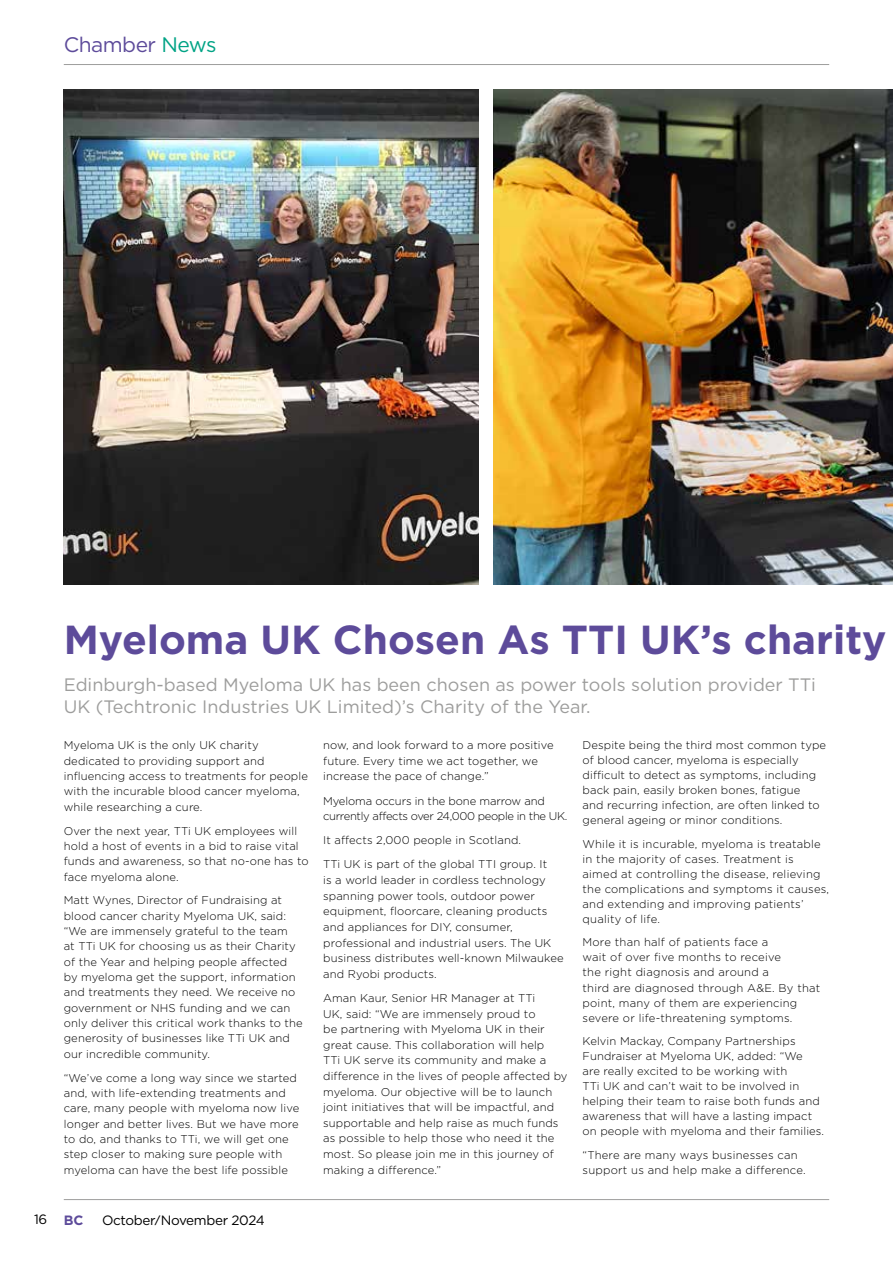
<style>
.page{position:relative;width:893px;height:1263px;background:#fff}
.page>*{position:absolute;margin:0;border:0;box-sizing:border-box;transform-origin:0 0}
.t1{font:700 40.5px "Gotham";color:#5d4b9a}
.t2{font:21px "Gotham";letter-spacing:-.025em;color:#5d4b9a}
.t3{font:18px/21px "Gotham";color:#9d9d9c}
.t4{font:13.5px "Gotham";letter-spacing:-.025em;color:#000}
.t5{font:300 11.25px/15.3px "Gotham";letter-spacing:.01em;color:#000}
.t6{font:300 11.25px/15.6px "Gotham";letter-spacing:-.03em;color:#000}
.s1{color:#00a385}
.s2{font-weight:700;color:#5d4b9a}
</style>
<div class="page">
<hr style="left:64px;top:1199px;width:765px;height:1px;background:#9d9d9c">
<hr style="left:64px;top:64px;width:765px;height:1px;background:#9d9d9c">
<img style="left:493px;top:89px;width:400px;height:496px">
<img style="left:64px;top:89px;width:414px;height:496px">
<h2 class="t2" style="left:64px;top:33px;width:154px">Chamber <span class="s1">News</span></h2>
<h1 class="t1" style="left:64px;top:616px;width:824px">Myeloma UK Chosen As TTI UK’s charity</h1>
<h3 class="t3" style="left:64px;top:674px;width:753px">Edinburgh-based Myeloma UK has been chosen as power tools solution provider TTi<br>UK (Techtronic Industries UK Limited)’s Charity of the Year.</h3>
<p class="t5" style="left:64px;top:737px;width:246px">Myeloma UK is the only UK charity dedicated to providing support and influencing access to treatments for people with the incurable blood cancer myeloma, while researching a cure.</p>
<p class="t5" style="left:64px;top:823px;width:246px">Over the next year, TTi UK employees will hold a host of events in a bid to raise vital funds and awareness, so that no-one has to face myeloma alone.</p>
<p class="t5" style="left:64px;top:892px;width:241px">Matt Wynes, Director of Fundraising at blood cancer charity Myeloma UK, said: “We are immensely grateful to the team<br>at TTi UK for choosing us as their Charity of the Year and helping people affected by myeloma get the support, information and treatments they need. We receive no government or NHS funding and we can only deliver this critical work thanks to the generosity of businesses like TTi UK and our incredible community.</p>
<p class="t5" style="left:64px;top:1070px;width:237px">“We’ve come a long way since we started and, with life-extending treatments and care, many people with myeloma now live longer and better lives. But we have more to do, and thanks to TTi, we will get one step closer to making sure people with myeloma can have the best life possible</p>
<p class="t5" style="left:323px;top:737px;width:232px">now, and look forward to a more positive future. Every time we act together, we increase the pace of change.”</p>
<p class="t6" style="left:323px;top:793px;width:246px">Myeloma occurs in the bone marrow and currently affects over 24,000 people in the UK.</p>
<p class="t5" style="left:323px;top:828px;width:226px;line-height:24.2px">It affects 2,000 people in Scotland.<br>TTi UK is part of the global TTI group. It</p>
<p class="t5" style="left:323px;top:872px;width:242px">is a world leader in cordless technology spanning power tools, outdoor power equipment, floorcare, cleaning products and appliances for DIY, consumer, professional and industrial users. The UK business distributes well-known Milwaukee and Ryobi products.</p>
<p class="t5" style="left:323px;top:990px;width:246px">Aman Kaur, Senior HR Manager at TTi<br>UK, said: “We are immensely proud to<br>be partnering with Myeloma UK in their great cause. This collaboration will help<br>TTi UK serve its community and make a difference in the lives of people affected by myeloma. Our objective will be to launch joint initiatives that will be impactful, and supportable and help raise as much funds as possible to help those who need it the most. So please join me in this journey of making a difference.”</p>
<p class="t4" style="left:34px;top:1212px;width:51px">16 <span class="s2">BC</span></p>
<p class="t4" style="left:102px;top:1212px;width:164px">October/November 2024</p>
<p class="t5" style="left:583px;top:738px;width:245px">Despite being the third most common type of blood cancer, myeloma is especially difficult to detect as symptoms, including back pain, easily broken bones, fatigue<br>and recurring infection, are often linked to general ageing or minor conditions.</p>
<p class="t5" style="left:583px;top:836px;width:248px">While it is incurable, myeloma is treatable in the majority of cases. Treatment is aimed at controlling the disease, relieving the complications and symptoms it causes, and extending and improving patients’ quality of life.</p>
<p class="t5" style="left:583px;top:935px;width:239px">More than half of patients face a<br>wait of over five months to receive<br>the right diagnosis and around a<br>third are diagnosed through A&amp;E. By that point, many of them are experiencing severe or life-threatening symptoms.</p>
<p class="t5" style="left:583px;top:1033px;width:243px">Kelvin Mackay, Company Partnerships Fundraiser at Myeloma UK, added: “We<br>are really excited to be working with<br>TTi UK and can’t wait to be involved in helping their team to raise both funds and awareness that will have a lasting impact on people with myeloma and their families.</p>
<p class="t5" style="left:583px;top:1147px;width:225px">“There are many ways businesses can support us and help make a difference.</p>
</div>
